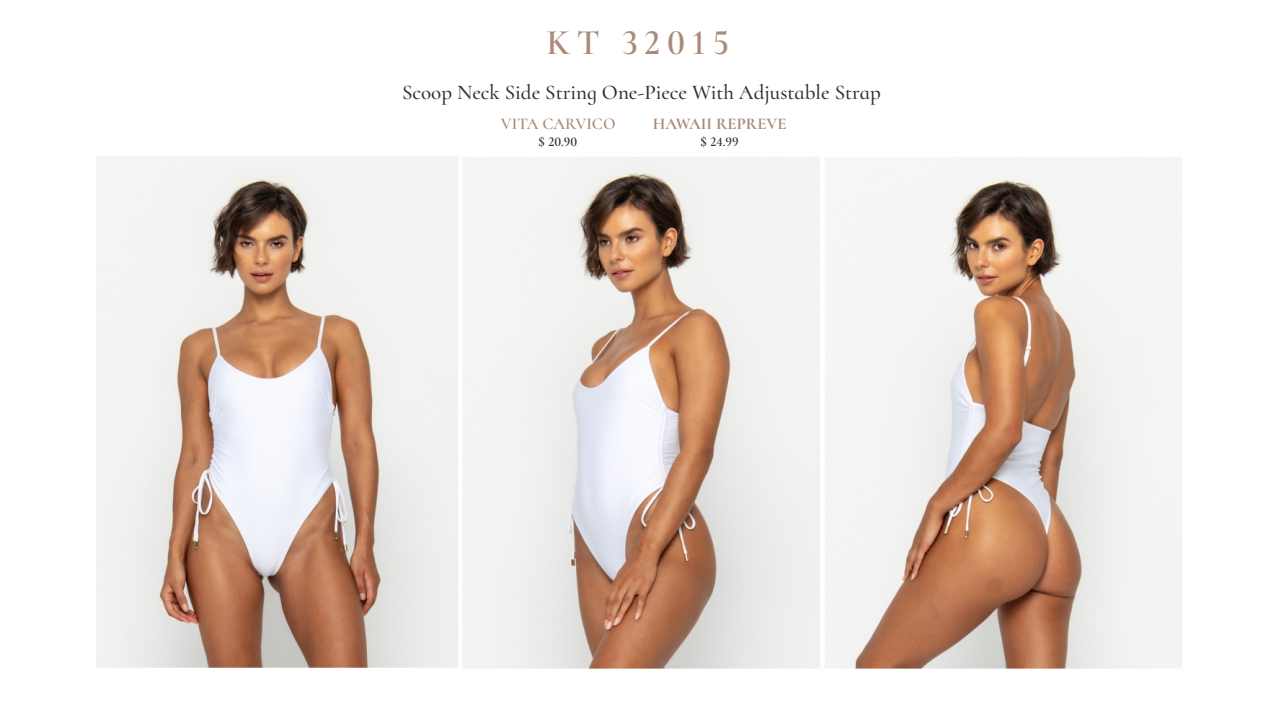
<style>
.page{position:relative;width:1276px;height:702px;background:#fff}
.page>*{position:absolute;margin:0;border:0;box-sizing:border-box;transform-origin:0 0}
.t1{font:600 36px "Cormorant Infant";letter-spacing:.185em;color:#aa8a79}
.t2{font:500 21px "Cormorant Infant";color:#332c2b}
.t3{font:700 16.5px "Cormorant Infant";color:#aa8a79}
.t4{font:600 16.5px "Cormorant Infant";color:#aa8a79}
.t5{font:600 13.5px "Cormorant Infant";color:#332c2b}
</style>
<div class="page">
<img style="left:96px;top:156px;width:1086px;height:514px">
<h1 class="t1" style="left:546px;top:21px;width:184px">KT 32015</h1>
<p class="t2" style="left:402px;top:80px;width:480px">Scoop Neck Side String One-Piece With Adjustable Strap</p>
<p class="t4" style="left:501px;top:113px;width:116px">VITA CARVICO</p>
<p class="t5" style="left:538px;top:134px;width:41px">$ 20.90</p>
<p class="t3" style="left:653px;top:113px;width:135px">HAWAII REPREVE</p>
<p class="t5" style="left:700px;top:134px;width:40px">$ 24.99</p>
</div>
